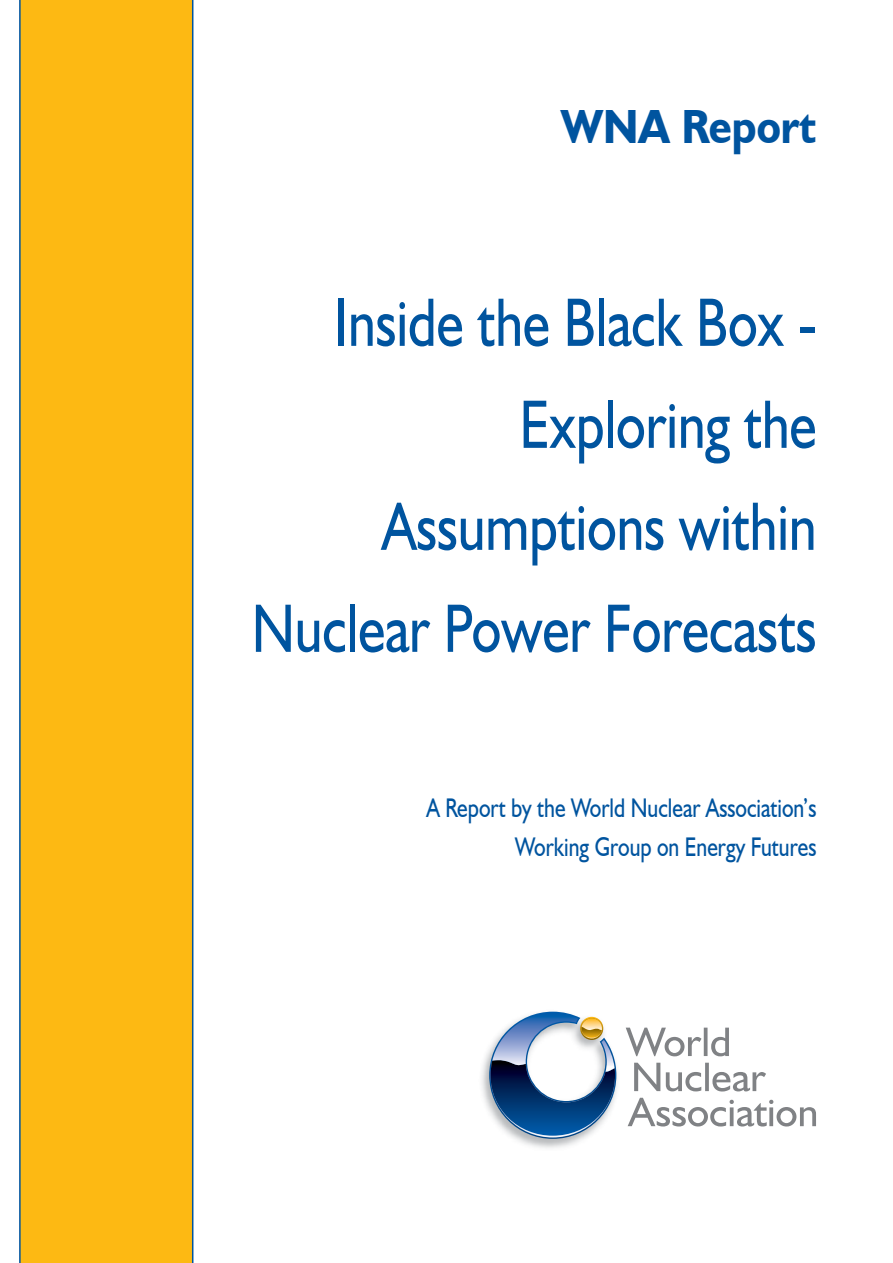
<style>
.page{position:relative;width:893px;height:1263px;background:#fff}
.page>*{position:absolute;margin:0;border:0;box-sizing:border-box;transform-origin:0 0}
.t1{font:69px/102px "Humanist 521 BT";color:#00549f;text-align:right;scale:.8 1}
.t2{font:700 48px "Humanist 521 BT";color:#00549f;scale:.9 1}
.t3{font:27px/39px "Humanist 521 BT";color:#00549f;text-align:right;scale:.8 1}
</style>
<div class="page">
<div style="left:19px;top:0;width:174px;height:1263px;background:#fdb913"></div>
<img style="left:481px;top:1011px;width:136px;height:137px">
<svg style="left:489px;top:1012px;width:127px;height:127px"></svg>
<svg style="left:626px;top:1028px;width:103px;height:28px"></svg>
<svg style="left:634px;top:1063px;width:132px;height:28px"></svg>
<svg style="left:628px;top:1098px;width:188px;height:28px"></svg>
<p class="t2" style="left:561px;top:97px;width:285px">WNA Report</p>
<p class="t1" style="left:252px;top:270px;width:707px">Inside the Black Box -<br>Exploring the<br>Assumptions within<br>Nuclear Power Forecasts</p>
<p class="t3" style="left:427px;top:788px;width:489px">A Report by the World Nuclear Association’s<br>Working Group on Energy Futures</p>
</div>
